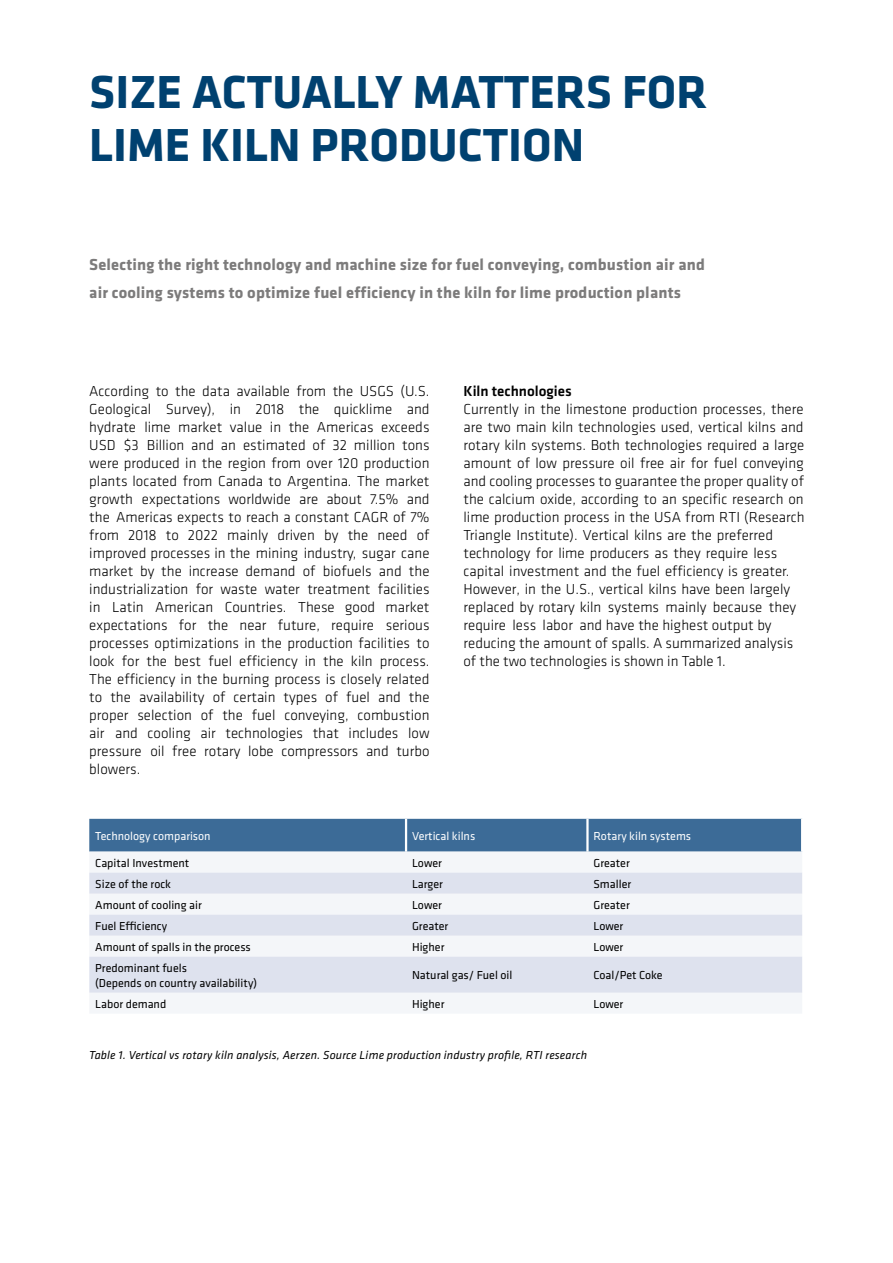
<style>
.page{position:relative;width:893px;height:1263px;background:#fff}
.page>*{position:absolute;margin:0;border:0;box-sizing:border-box;transform-origin:0 0}
.t1{font:700 48px/52.5px "Klavika";color:#004170}
.t2{font:700 16.5px/27.5px "Klavika";letter-spacing:.01em;color:#7c7b7b}
.t3{font:300 15px/18px "Klavika";color:#000;text-align:justify}
.t4{font:500 15px "Klavika";color:#000}
.t5{font:12px/15px "Klavika";color:#000}
.t6{font:italic 12px "Klavika";letter-spacing:.01em;color:#000}
.t7{font:12px "Klavika";color:#fff}
</style>
<div class="page">
<div style="left:89px;top:819px;width:712px;height:33px;background:#3c6b97"></div>
<div style="left:89px;top:852px;width:713px;height:161px;background:#f4f6f9"></div>
<svg style="left:89px;top:873px;width:713px;height:120px;fill:#dee2ee"></svg>
<hr style="left:405px;top:819px;width:2px;height:33px;background:#fff">
<hr style="left:586px;top:819px;width:3px;height:33px;background:#fff">
<h1 class="t1" style="left:89px;top:64px;width:619px">SIZE ACTUALLY MATTERS FOR<br>LIME KILN PRODUCTION</h1>
<p class="t2" style="left:89px;top:251px;width:617px">Selecting the right technology and machine size for fuel conveying, combustion air and air cooling systems to optimize fuel efficiency in the kiln for lime production plants</p>
<p class="t3" style="left:89px;top:382px;width:342px">According to the data available from the USGS (U.S.<br>Geological Survey), in 2018 the quicklime and hydrate lime market value in the Americas exceeds USD $3 Billion and an estimated of 32 million tons were produced in the region from over 120 production plants located from Canada to Argentina. The market growth expectations worldwide are about 7.5% and the Americas expects to reach a constant CAGR of 7% from 2018 to 2022 mainly driven by the need of improved processes in the mining industry, sugar cane market by the increase demand of biofuels and the industrialization for waste water treatment facilities in Latin American Countries. These good market expectations for the near future, require serious processes optimizations in the production facilities to look for the best fuel efficiency in the kiln process.<br>The efficiency in the burning process is closely related to the availability of certain types of fuel and the proper selection of the fuel conveying, combustion air and cooling air technologies that includes low pressure oil free rotary lobe compressors and turbo blowers.</p>
<p class="t4" style="left:463px;top:381px;width:110px">Kiln technologies</p>
<p class="t3" style="left:463px;top:400px;width:343px;text-align:left">Currently in the limestone production processes, there are two main kiln technologies used, vertical kilns and rotary kiln systems. Both technologies required a large amount of low pressure oil free air for fuel conveying and cooling processes to guarantee the proper quality of the calcium oxide, according to an specific research on lime production process in the USA from RTI (Research Triangle Institute). Vertical kilns are the preferred technology for lime producers as they require less capital investment and the fuel efficiency is greater.<br>However, in the U.S., vertical kilns have been largely replaced by rotary kiln systems mainly because they require less labor and have the highest output by reducing the amount of spalls. A summarized analysis of the two technologies is shown in Table 1.</p>
<p class="t7" style="left:95px;top:828px;width:117px">Technology comparison</p>
<p class="t7" style="left:412px;top:828px;width:65px">Vertical kilns</p>
<p class="t7" style="left:593px;top:828px;width:99px">Rotary kiln systems</p>
<p class="t5" style="left:95px;top:855px;width:96px">Capital Investment</p>
<p class="t5" style="left:412px;top:855px;width:31px">Lower</p>
<p class="t5" style="left:593px;top:855px;width:38px">Greater</p>
<p class="t5" style="left:95px;top:876px;width:77px">Size of the rock</p>
<p class="t5" style="left:412px;top:876px;width:32px">Larger</p>
<p class="t5" style="left:593px;top:876px;width:39px">Smaller</p>
<p class="t5" style="left:95px;top:897px;width:108px">Amount of cooling air</p>
<p class="t5" style="left:412px;top:897px;width:31px">Lower</p>
<p class="t5" style="left:593px;top:897px;width:38px">Greater</p>
<p class="t5" style="left:95px;top:918px;width:73px">Fuel Efficiency</p>
<p class="t5" style="left:412px;top:918px;width:38px">Greater</p>
<p class="t5" style="left:593px;top:918px;width:31px">Lower</p>
<p class="t5" style="left:95px;top:939px;width:157px">Amount of spalls in the process</p>
<p class="t5" style="left:412px;top:939px;width:34px">Higher</p>
<p class="t5" style="left:593px;top:939px;width:31px">Lower</p>
<p class="t5" style="left:95px;top:960px;width:163px">Predominant fuels<br>(Depends on country availability)</p>
<p class="t5" style="left:412px;top:967px;width:102px">Natural gas/ Fuel oil</p>
<p class="t5" style="left:593px;top:967px;width:71px">Coal/Pet Coke</p>
<p class="t5" style="left:95px;top:996px;width:72px">Labor demand</p>
<p class="t5" style="left:412px;top:996px;width:34px">Higher</p>
<p class="t5" style="left:593px;top:996px;width:31px">Lower</p>
<p class="t6" style="left:89px;top:1048px;width:499px">Table 1. Vertical vs rotary kiln analysis, Aerzen. Source Lime production industry profile, RTI research</p>
</div>
